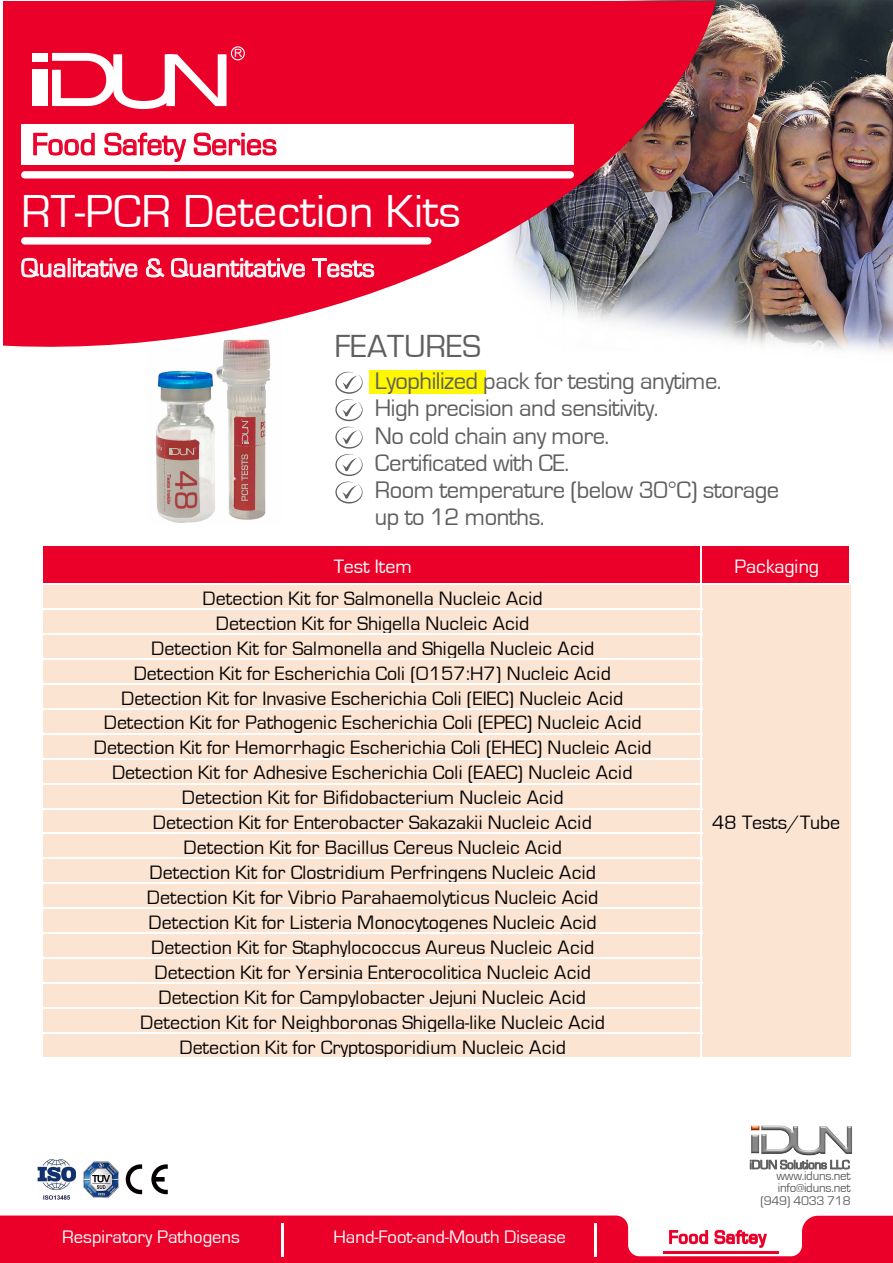
<style>
.page{position:relative;width:893px;height:1263px;background:#fff}
.page>*{position:absolute;margin:0;border:0;box-sizing:border-box;transform-origin:0 0}
.t1{font:47.7px "Eurostile";color:#fff}
.t2{font:33px "Eurostile";color:#5f5f5f}
.t3{font:31.95px "Eurostile";color:#eb0029}
.t4{font:27.3px "Eurostile";color:#fff}
.t5{font:24.6px/27px "Eurostile";letter-spacing:-.02em;color:#5f5f5f}
.t6{font:19.95px/24.9px "Eurostile";letter-spacing:.005em;color:#030303;text-align:center}
.t7{font:19.95px "Eurostile";letter-spacing:-.01em;color:#fff}
.t8{font:19.95px "Eurostile";letter-spacing:-.01em;color:#000}
.t9{font:18.6px "Eurostile";color:#fff}
.t10{font:13.05px/12.6px "Eurostile";letter-spacing:-.02em;color:#606060;text-align:right}
.t11{font:11.4px "Arial";color:#fff}
</style>
<div class="page">
<img style="left:155px;top:382px;width:112px;height:141px">
<svg style="left:169px;top:447px;width:27px;height:8px"></svg>
<svg style="left:241px;top:419px;width:8px;height:25px"></svg>
<div style="left:369px;top:370px;width:116px;height:24px;background:#fff800"></div>
<img style="left:484px;top:0;width:409px;height:351px">
<svg style="left:4px;top:2px;width:744px;height:380px;fill:#eb0029"></svg>
<svg style="left:21px;top:258px;width:117px;height:23px;background:#f04664"></svg>
<svg style="left:146px;top:258px;width:19px;height:20px"></svg>
<svg style="left:171px;top:258px;width:134px;height:23px;background:#f04562"></svg>
<svg style="left:312px;top:258px;width:62px;height:20px"></svg>
<div style="left:21px;top:124px;width:552px;height:40px;background:#fff"></div>
<svg style="left:33px;top:132px;width:62px;height:24px"></svg>
<svg style="left:104px;top:132px;width:83px;height:30px"></svg>
<svg style="left:193px;top:132px;width:84px;height:24px"></svg>
<div style="left:21px;top:171px;width:553px;height:7px;background:#fff;border-radius:4px"></div>
<div style="left:21px;top:237px;width:410px;height:8px;background:#fff;border-radius:4px"></div>
<img style="left:37px;top:1160px;width:39px;height:40px">
<svg style="left:126px;top:1164px;width:16px;height:30px"></svg>
<svg style="left:151px;top:1164px;width:17px;height:30px"></svg>
<img style="left:83px;top:1161px;width:36px;height:37px">
<svg style="left:335px;top:371px;width:28px;height:133px"></svg>
<svg style="left:0;top:1215px;width:893px;height:48px;background:#ee2649"></svg>
<hr style="left:664px;top:1251px;width:115px;height:2px;background:#eb0029">
<hr style="left:281px;top:1223px;width:2px;height:34px;background:#fff">
<hr style="left:594px;top:1223px;width:3px;height:34px;background:#fff">
<div style="left:43px;top:546px;width:659px;height:39px;background:#eb0029"></div>
<div style="left:701px;top:546px;width:150px;height:39px;background:#eb0029"></div>
<div style="left:43px;top:584px;width:659px;height:26px;background:#fce4d3"></div>
<div style="left:701px;top:584px;width:150px;height:475px;background:#fce4d3"></div>
<div style="left:43px;top:609px;width:659px;height:26px;background:#fce4d3"></div>
<div style="left:43px;top:634px;width:659px;height:26px;background:#fce4d3"></div>
<div style="left:43px;top:659px;width:659px;height:25px;background:#fce4d3"></div>
<div style="left:43px;top:684px;width:659px;height:25px;background:#fce4d3"></div>
<div style="left:43px;top:709px;width:659px;height:25px;background:#fce4d3"></div>
<div style="left:43px;top:734px;width:659px;height:25px;background:#fce4d3"></div>
<div style="left:43px;top:759px;width:659px;height:25px;background:#fce4d3"></div>
<div style="left:43px;top:783px;width:659px;height:26px;background:#fce4d3"></div>
<div style="left:43px;top:808px;width:659px;height:26px;background:#fce4d3"></div>
<div style="left:43px;top:833px;width:659px;height:26px;background:#fce4d3"></div>
<div style="left:43px;top:858px;width:659px;height:26px;background:#fce4d3"></div>
<div style="left:43px;top:883px;width:659px;height:26px;background:#fce4d3"></div>
<div style="left:43px;top:908px;width:659px;height:26px;background:#fce4d3"></div>
<div style="left:43px;top:933px;width:659px;height:26px;background:#fce4d3"></div>
<div style="left:43px;top:958px;width:659px;height:26px;background:#fce4d3"></div>
<div style="left:43px;top:983px;width:659px;height:26px;background:#fce4d3"></div>
<div style="left:43px;top:1008px;width:659px;height:26px;background:#fce4d3"></div>
<div style="left:43px;top:1033px;width:659px;height:26px;background:#fce4d3"></div>
<hr style="left:43px;top:583px;width:806px;height:2px;background:#fff">
<hr style="left:43px;top:608px;width:659px;height:2px;background:#fff">
<hr style="left:43px;top:633px;width:659px;height:2px;background:#fff">
<hr style="left:43px;top:658px;width:659px;height:2px;background:#fff">
<hr style="left:43px;top:683px;width:659px;height:1px;background:#fff">
<hr style="left:43px;top:708px;width:659px;height:1px;background:#fff">
<hr style="left:43px;top:733px;width:659px;height:1px;background:#fff">
<hr style="left:43px;top:758px;width:659px;height:1px;background:#fff">
<hr style="left:43px;top:783px;width:659px;height:1px;background:#fff">
<hr style="left:43px;top:808px;width:659px;height:1px;background:#fff">
<hr style="left:43px;top:833px;width:659px;height:1px;background:#fff">
<hr style="left:43px;top:858px;width:659px;height:1px;background:#fff">
<hr style="left:43px;top:882px;width:659px;height:2px;background:#fff">
<hr style="left:43px;top:907px;width:659px;height:2px;background:#fff">
<hr style="left:43px;top:932px;width:659px;height:2px;background:#fff">
<hr style="left:43px;top:957px;width:659px;height:2px;background:#fff">
<hr style="left:43px;top:982px;width:659px;height:2px;background:#fff">
<hr style="left:43px;top:1007px;width:659px;height:2px;background:#fff">
<hr style="left:43px;top:1032px;width:659px;height:2px;background:#fff">
<hr style="left:43px;top:1057px;width:657px;height:2px;background:#fff">
<hr style="left:702px;top:1057px;width:149px;height:2px;background:#fff">
<hr style="left:700px;top:546px;width:2px;height:37px;background:#fff">
<hr style="left:700px;top:584px;width:2px;height:24px;background:#fff">
<hr style="left:700px;top:609px;width:2px;height:24px;background:#fff">
<hr style="left:700px;top:634px;width:2px;height:24px;background:#fff">
<hr style="left:700px;top:659px;width:2px;height:24px;background:#fff">
<hr style="left:700px;top:684px;width:2px;height:24px;background:#fff">
<hr style="left:700px;top:709px;width:2px;height:24px;background:#fff">
<hr style="left:700px;top:734px;width:2px;height:24px;background:#fff">
<hr style="left:700px;top:759px;width:2px;height:24px;background:#fff">
<hr style="left:700px;top:783px;width:2px;height:25px;background:#fff">
<hr style="left:700px;top:808px;width:2px;height:25px;background:#fff">
<hr style="left:700px;top:833px;width:2px;height:25px;background:#fff">
<hr style="left:700px;top:858px;width:2px;height:24px;background:#fff">
<hr style="left:700px;top:883px;width:2px;height:24px;background:#fff">
<hr style="left:700px;top:908px;width:2px;height:24px;background:#fff">
<hr style="left:700px;top:933px;width:2px;height:24px;background:#fff">
<hr style="left:700px;top:958px;width:2px;height:24px;background:#fff">
<hr style="left:700px;top:983px;width:2px;height:24px;background:#fff">
<hr style="left:700px;top:1008px;width:2px;height:24px;background:#fff">
<hr style="left:700px;top:1033px;width:2px;height:26px;background:#fff">
<hr style="left:849px;top:546px;width:2px;height:39px;background:#fff">
<svg style="left:750px;top:1160px;width:100px;height:9px"></svg>
<div style="left:32px;top:53px;width:16px;height:8px;background:#fff"></div>
<div style="left:32px;top:70px;width:15px;height:36px;background:#fff"></div>
<svg style="left:52px;top:53px;width:175px;height:56px"></svg>
<div style="left:231px;top:46px;width:14px;height:14px;border:1px solid #fff;border-radius:50%"></div>
<img style="left:750px;top:1125px;width:102px;height:31px">
<p class="t11" style="left:234px;top:45px;width:10px">R</p>
<h3 class="t3" style="left:32px;top:127px;width:247px">Food Safety Series</h3>
<h1 class="t1" style="left:21px;top:186px;width:441px">RT-PCR Detection Kits</h1>
<h3 class="t4" style="left:21px;top:253px;width:355px">Qualitative &amp; Quantitative Tests</h3>
<h2 class="t2" style="left:334px;top:328px;width:148px">FEATURES</h2>
<p class="t5" style="left:375px;top:368px;width:406px">Lyophilized pack for testing anytime.<br>High precision and sensitivity.<br>No cold chain any more.<br>Certificated with CE.<br>Room temperature (below 30°C) storage up to 12 months.</p>
<p class="t7" style="left:334px;top:556px;width:79px">Test Item</p>
<p class="t7" style="left:735px;top:556px;width:86px">Packaging</p>
<p class="t6" style="left:94px;top:586px;width:559px">Detection Kit for Salmonella Nucleic Acid<br>Detection Kit for Shigella Nucleic Acid<br>Detection Kit for Salmonella and Shigella Nucleic Acid<br>Detection Kit for Escherichia Coli (O157:H7) Nucleic Acid Detection Kit for Invasive Escherichia Coli (EIEC) Nucleic Acid Detection Kit for Pathogenic Escherichia Coli (EPEC) Nucleic Acid Detection Kit for Hemorrhagic Escherichia Coli (EHEC) Nucleic Acid Detection Kit for Adhesive Escherichia Coli (EAEC) Nucleic Acid Detection Kit for Bifidobacterium Nucleic Acid<br>Detection Kit for Enterobacter Sakazakii Nucleic Acid<br>Detection Kit for Bacillus Cereus Nucleic Acid<br>Detection Kit for Clostridium Perfringens Nucleic Acid<br>Detection Kit for Vibrio Parahaemolyticus Nucleic Acid<br>Detection Kit for Listeria Monocytogenes Nucleic Acid<br>Detection Kit for Staphylococcus Aureus Nucleic Acid<br>Detection Kit for Yersinia Enterocolitica Nucleic Acid<br>Detection Kit for Campylobacter Jejuni Nucleic Acid<br>Detection Kit for Neighboronas Shigella-like Nucleic Acid<br>Detection Kit for Cryptosporidium Nucleic Acid</p>
<p class="t9" style="left:62px;top:1227px;width:179px">Respiratory Pathogens</p>
<p class="t9" style="left:333px;top:1227px;width:234px">Hand-Foot-and-Mouth Disease</p>
<p class="t8" style="left:712px;top:812px;width:130px">48 Tests/Tube</p>
<p class="t10" style="left:760px;top:1169px;width:92px">www.iduns.net info@iduns.net (949) 4033 718</p>
</div>
